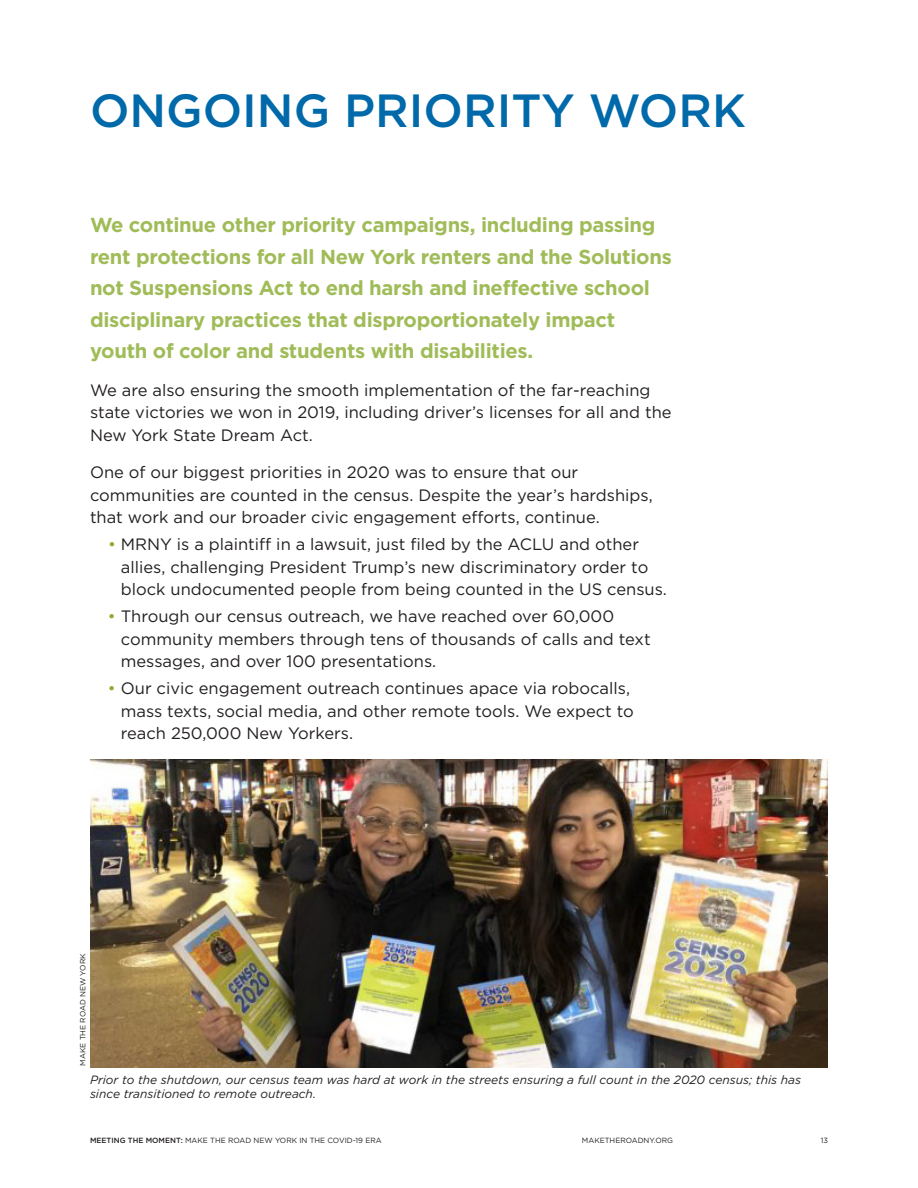
<style>
.page{position:relative;width:918px;height:1188px;background:#fff}
.page>*{position:absolute;margin:0;border:0;box-sizing:border-box;transform-origin:0 0}
.Head{font:500 46.5px "Gotham";color:#0069aa}
.Intro{font:700 20.25px/31.5px "Gotham";letter-spacing:-.015em;color:#a0bc58}
.List{font:16.5px/22.5px "Gotham";color:#231f20}
.Body{font:16.5px/22.5px "Gotham";color:#231f20}
.Photo_Caption{font:italic 12px/14.4px "Gotham";color:#231f20}
.Photo_Credit{font:7.5px "Gotham";color:#231f20}
.s1{color:#88ac2e}
.s2{font-weight:500}
</style>
<div class="page">
<img style="left:90px;top:760px;width:738px;height:307px">
<p class="Head" style="left:90px;top:80px;width:657px">ONGOING PRIORITY WORK</p>
<p class="Intro" style="left:90px;top:209px;width:583px">We continue other priority campaigns, including passing rent protections for all New York renters and the Solutions not Suspensions Act to end harsh and ineffective school disciplinary practices that disproportionately impact youth of color and students with disabilities.</p>
<p class="Body" style="left:90px;top:378px;width:583px">We are also ensuring the smooth implementation of the far-reaching state victories we won in 2019, including driver’s licenses for all and the<br>New York State Dream Act.</p>
<p class="Body" style="left:90px;top:461px;width:564px">One of our biggest priorities in 2020 was to ensure that our communities are counted in the census. Despite the year’s hardships, that work and our broader civic engagement efforts, continue.</p>
<p class="List" style="left:121px;top:533px;width:548px;text-indent:-13px"><span class="s1">•</span> MRNY is a plaintiff in a lawsuit, just filed by the ACLU and other allies, challenging President Trump’s new discriminatory order to block undocumented people from being counted in the US census.</p>
<p class="List" style="left:121px;top:605px;width:531px;text-indent:-13px"><span class="s1">•</span> Through our census outreach, we have reached over 60,000 community members through tens of thousands of calls and text messages, and over 100 presentations.</p>
<p class="List" style="left:121px;top:677px;width:515px;text-indent:-13px"><span class="s1">•</span> Our civic engagement outreach continues apace via robocalls, mass texts, social media, and other remote tools. We expect to reach 250,000 New Yorkers.</p>
<p class="Photo_Credit" style="left:78px;top:1066px;width:114px;rotate:-90deg">MAKE THE ROAD NEW YORK</p>
<p class="Photo_Caption" style="left:90px;top:1072px;width:712px">Prior to the shutdown, our census team was hard at work in the streets ensuring a full count in the 2020 census; this has since transitioned to remote outreach.</p>
<p class="Photo_Credit" style="left:90px;top:1136px;width:293px"><span class="s2">MEETING THE MOMENT:</span> MAKE THE ROAD NEW YORK IN THE COVID-19 ERA</p>
<p class="Photo_Credit" style="left:582px;top:1136px;width:93px">MAKETHEROADNY.ORG</p>
<p class="Photo_Credit" style="left:821px;top:1136px;width:9px">13</p>
</div>
